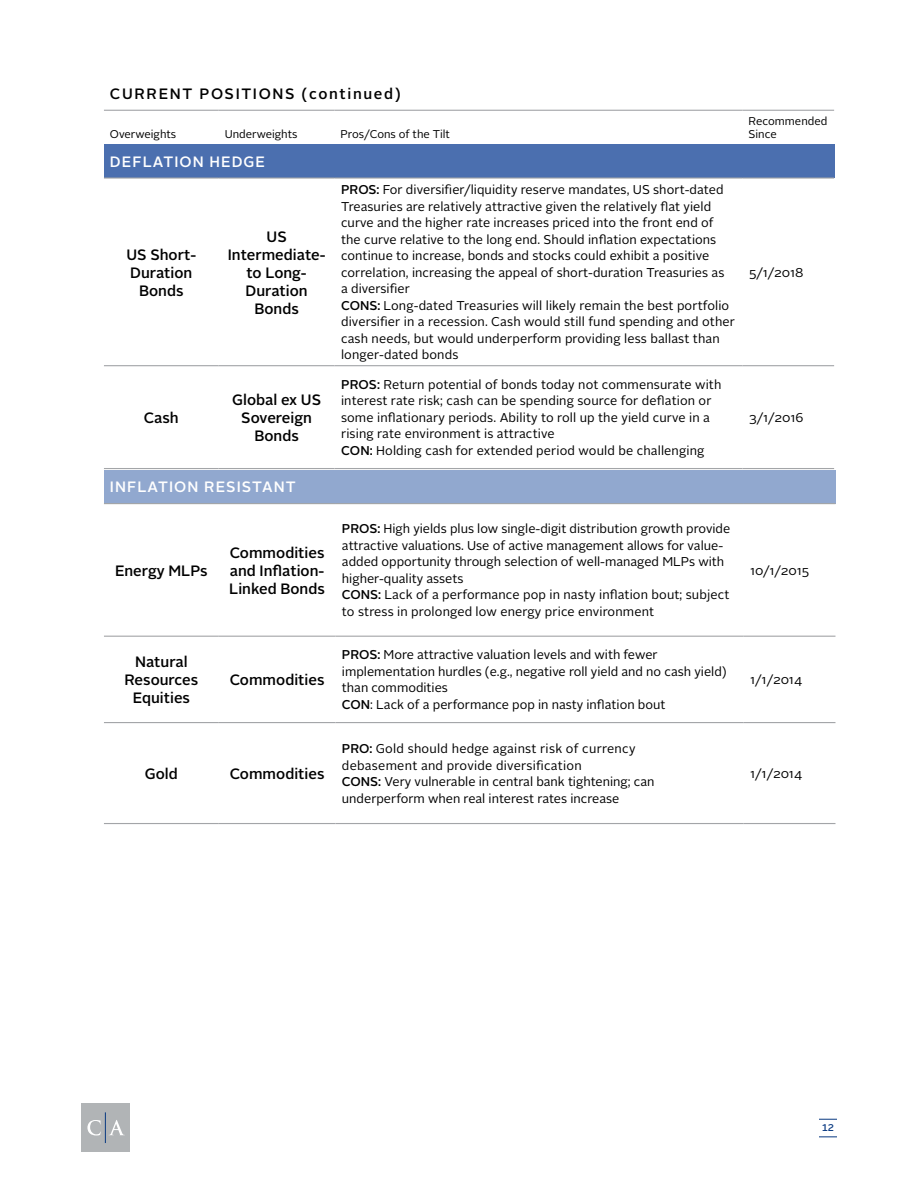
<style>
.page{position:relative;width:918px;height:1188px;background:#fff}
.page>*{position:absolute;margin:0;border:0;box-sizing:border-box;transform-origin:0 0}
.t1{font:500 15px/18px "Alright Sans";color:#000;text-align:center}
.t2{font:500 15px "Alright Sans";letter-spacing:.07em;color:#fff}
.t3{font:500 15px "Alright Sans";letter-spacing:.11em;color:#000}
.t4{font:12.75px/16.5px "Alright Sans";letter-spacing:.005em;color:#000}
.t5{font:11.25px/13.5px "Alright Sans";color:#000}
.t6{font:500 9.75px "Alright Sans";color:#083981}
.s1{font-weight:500}
</style>
<div class="page">
<div style="left:104px;top:144px;width:730px;height:34px;background:#4b6faf"></div>
<hr style="left:104px;top:177px;width:115px;height:2px;background:#a3a5a8">
<hr style="left:219px;top:177px;width:116px;height:2px;background:#a3a5a8">
<hr style="left:335px;top:177px;width:408px;height:2px;background:#a3a5a8">
<hr style="left:743px;top:177px;width:91px;height:2px;background:#a3a5a8">
<hr style="left:104px;top:110px;width:115px;height:1px;background:#a3a5a8">
<hr style="left:219px;top:110px;width:116px;height:1px;background:#a3a5a8">
<hr style="left:335px;top:110px;width:408px;height:1px;background:#a3a5a8">
<hr style="left:743px;top:110px;width:91px;height:1px;background:#a3a5a8">
<hr style="left:104px;top:365px;width:115px;height:1px;background:#a3a5a8">
<hr style="left:219px;top:365px;width:116px;height:1px;background:#a3a5a8">
<hr style="left:335px;top:365px;width:408px;height:1px;background:#a3a5a8">
<hr style="left:743px;top:365px;width:91px;height:1px;background:#a3a5a8">
<hr style="left:104px;top:468px;width:115px;height:1px;background:#a3a5a8">
<hr style="left:219px;top:468px;width:116px;height:1px;background:#a3a5a8">
<hr style="left:335px;top:468px;width:408px;height:1px;background:#a3a5a8">
<hr style="left:743px;top:468px;width:91px;height:1px;background:#a3a5a8">
<div style="left:104px;top:470px;width:732px;height:34px;background:#91a8cf"></div>
<hr style="left:104px;top:503px;width:115px;height:1px;background:#a3a5a8">
<hr style="left:219px;top:503px;width:116px;height:1px;background:#a3a5a8">
<hr style="left:335px;top:503px;width:409px;height:1px;background:#a3a5a8">
<hr style="left:744px;top:503px;width:91px;height:1px;background:#a3a5a8">
<hr style="left:104px;top:636px;width:115px;height:1px;background:#a3a5a8">
<hr style="left:219px;top:636px;width:116px;height:1px;background:#a3a5a8">
<hr style="left:335px;top:636px;width:409px;height:1px;background:#a3a5a8">
<hr style="left:744px;top:636px;width:91px;height:1px;background:#a3a5a8">
<hr style="left:104px;top:722px;width:115px;height:1px;background:#a3a5a8">
<hr style="left:219px;top:722px;width:116px;height:1px;background:#a3a5a8">
<hr style="left:335px;top:722px;width:409px;height:1px;background:#a3a5a8">
<hr style="left:744px;top:722px;width:91px;height:1px;background:#a3a5a8">
<hr style="left:104px;top:823px;width:115px;height:1px;background:#a3a5a8">
<hr style="left:219px;top:823px;width:116px;height:1px;background:#a3a5a8">
<hr style="left:335px;top:823px;width:409px;height:1px;background:#a3a5a8">
<hr style="left:744px;top:823px;width:91px;height:1px;background:#a3a5a8">
<div style="left:81px;top:1103px;width:49px;height:49px;background:#b1b4b6"></div>
<svg style="left:87px;top:1120px;width:14px;height:16px"></svg>
<svg style="left:109px;top:1120px;width:15px;height:15px"></svg>
<hr style="left:105px;top:1112px;width:1px;height:31px;background:#083981">
<svg style="left:819px;top:1119px;width:18px;height:1px"></svg>
<svg style="left:819px;top:1137px;width:18px;height:1px"></svg>
<p class="t3" style="left:110px;top:83px;width:292px">CURRENT POSITIONS (continued)</p>
<p class="t5" style="left:110px;top:128px;width:68px">Overweights</p>
<p class="t5" style="left:225px;top:128px;width:74px">Underweights</p>
<p class="t5" style="left:341px;top:128px;width:111px">Pros/Cons of the Tilt</p>
<p class="t2" style="left:110px;top:151px;width:157px">DEFLATION HEDGE</p>
<p class="t1" style="left:127px;top:246px;width:71px">US Short-<br>Duration<br>Bonds</p>
<p class="t1" style="left:144px;top:409px;width:37px">Cash</p>
<p class="t1" style="left:228px;top:228px;width:99px">US<br>Intermediate&shy;to Long-<br>Duration<br>Bonds</p>
<p class="t1" style="left:232px;top:391px;width:90px">Global ex US<br>Sovereign<br>Bonds</p>
<p class="t2" style="left:110px;top:477px;width:187px">INFLATION RESISTANT</p>
<p class="t1" style="left:115px;top:562px;width:94px">Energy MLPs</p>
<p class="t1" style="left:229px;top:544px;width:97px;text-align:justify">Commodities and Inflation-Linked Bonds</p>
<p class="t1" style="left:124px;top:653px;width:75px">Natural<br>Resources<br>Equities</p>
<p class="t1" style="left:230px;top:671px;width:96px">Commodities</p>
<p class="t1" style="left:145px;top:765px;width:35px">Gold</p>
<p class="t1" style="left:230px;top:765px;width:96px">Commodities</p>
<p class="t4" style="left:341px;top:182px;width:395px"><span class="s1">PROS:</span> For diversifier/liquidity reserve mandates, US short-dated Treasuries are relatively attractive given the relatively flat yield curve and the higher rate increases priced into the front end of the curve relative to the long end. Should inflation expectations continue to increase, bonds and stocks could exhibit a positive correlation, increasing the appeal of short-duration Treasuries as<br>a diversifier<br><span class="s1">CONS:</span> Long-dated Treasuries will likely remain the best portfolio diversifier in a recession. Cash would still fund spending and other cash needs, but would underperform providing less ballast than longer-dated bonds</p>
<p class="t4" style="left:341px;top:376px;width:382px"><span class="s1">PROS:</span> Return potential of bonds today not commensurate with interest rate risk; cash can be spending source for deflation or some inflationary periods. Ability to roll up the yield curve in a rising rate environment is attractive<br><span class="s1">CON:</span> Holding cash for extended period would be challenging</p>
<p class="t4" style="left:342px;top:521px;width:390px"><span class="s1">PROS:</span> High yields plus low single-digit distribution growth provide attractive valuations. Use of active management allows for value&shy;added opportunity through selection of well-managed MLPs with higher-quality assets<br><span class="s1">CONS:</span> Lack of a performance pop in nasty inflation bout; subject to stress in prolonged low energy price environment</p>
<p class="t4" style="left:342px;top:647px;width:386px"><span class="s1">PROS:</span> More attractive valuation levels and with fewer implementation hurdles (e.g., negative roll yield and no cash yield) than commodities<br><span class="s1">CON</span>: Lack of a performance pop in nasty inflation bout</p>
<p class="t4" style="left:342px;top:741px;width:314px"><span class="s1">PRO:</span> Gold should hedge against risk of currency debasement and provide diversification<br><span class="s1">CONS:</span> Very vulnerable in central bank tightening; can underperform when real interest rates increase</p>
<p class="t5" style="left:749px;top:114px;width:80px">Recommended<br>Since</p>
<p class="t4" style="left:749px;top:264px;width:56px">5/1/2018</p>
<p class="t4" style="left:749px;top:409px;width:56px">3/1/2016</p>
<p class="t4" style="left:750px;top:562px;width:61px">10/1/2015</p>
<p class="t4" style="left:750px;top:672px;width:54px">1/1/2014</p>
<p class="t4" style="left:750px;top:765px;width:54px">1/1/2014</p>
<p class="t6" style="left:822px;top:1121px;width:14px">12</p>
</div>
